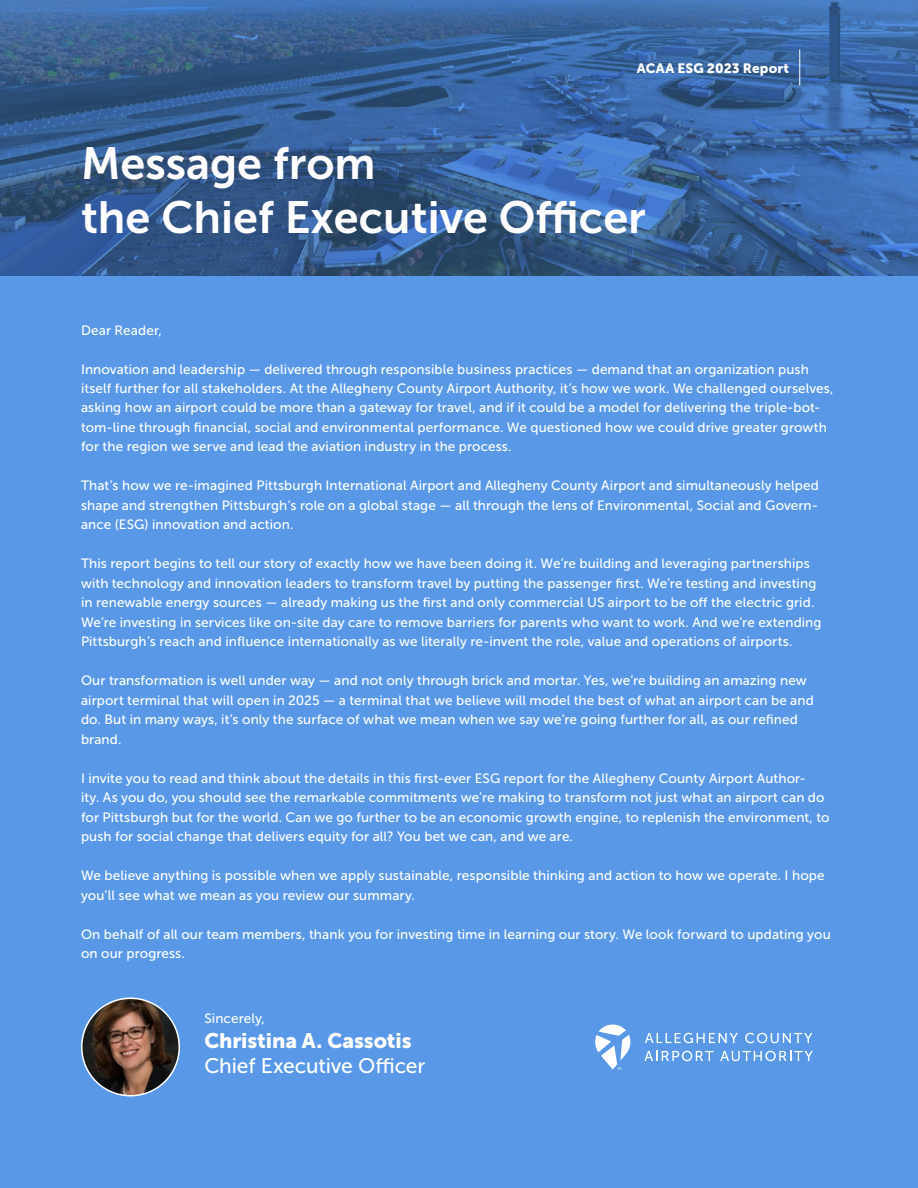
<style>
.page{position:relative;width:918px;height:1188px;background:#fff}
.page>*{position:absolute;margin:0;border:0;box-sizing:border-box;transform-origin:0 0}
.t1{font:45px/54px "Museo Sans 700";color:#fff}
.t2{font:21px "Museo Sans 500";letter-spacing:-.01em;color:#fff}
.t3{font:21px "Museo Sans 900";letter-spacing:-.005em;color:#fff}
.t4{font:13.5px/19.5px "Museo Sans 500";letter-spacing:.01em;color:#fff}
.t5{font:13.5px "Museo Sans 900";letter-spacing:.005em;color:#fff}
</style>
<div class="page">
<svg style="left:0;top:0;width:918px;height:276px;background:#376098"></svg>
<div style="left:0;top:276px;width:918px;height:912px;background:#5998e7"></div>
<svg style="left:645px;top:1033px;width:93px;height:10px"></svg>
<svg style="left:745px;top:1033px;width:67px;height:10px"></svg>
<svg style="left:644px;top:1051px;width:69px;height:10px"></svg>
<svg style="left:720px;top:1051px;width:93px;height:10px"></svg>
<svg style="left:595px;top:1024px;width:36px;height:46px"></svg>
<img style="left:82px;top:998px;width:97px;height:98px;border-radius:49px">
<div style="left:81px;top:998px;width:99px;height:98px;border:2px solid #fff;border-radius:50%"></div>
<hr style="left:799px;top:50px;width:1px;height:36px;background:#fff">
<p class="t5" style="left:637px;top:60px;width:154px">ACAA ESG 2023 Report</p>
<h1 class="t1" style="left:81px;top:136px;width:567px">Message from<br>the Chief Executive Officer</h1>
<p class="t4" style="left:81px;top:320px;width:82px">Dear Reader,</p>
<p class="t4" style="left:81px;top:359px;width:754px">Innovation and leadership — delivered through responsible business practices — demand that an organization push itself further for all stakeholders. At the Allegheny County Airport Authority, it’s how we work. We challenged ourselves, asking how an airport could be more than a gateway for travel, and if it could be a model for delivering the triple-bot&shy;tom-line through financial, social and environmental performance. We questioned how we could drive greater growth for the region we serve and lead the aviation industry in the process.</p>
<p class="t4" style="left:81px;top:476px;width:739px;text-align:justify">That’s how we re-imagined Pittsburgh International Airport and Allegheny County Airport and simultaneously helped shape and strengthen Pittsburgh’s role on a global stage — all through the lens of Environmental, Social and Govern&shy;ance (ESG) innovation and action.</p>
<p class="t4" style="left:81px;top:554px;width:742px">This report begins to tell our story of exactly how we have been doing it. We’re building and leveraging partnerships with technology and innovation leaders to transform travel by putting the passenger first. We’re testing and investing in renewable energy sources — already making us the first and only commercial US airport to be off the electric grid.<br>We’re investing in services like on-site day care to remove barriers for parents who want to work. And we’re extending Pittsburgh’s reach and influence internationally as we literally re-invent the role, value and operations of airports.</p>
<p class="t4" style="left:81px;top:671px;width:735px">Our transformation is well under way — and not only through brick and mortar. Yes, we’re building an amazing new airport terminal that will open in 2025 — a terminal that we believe will model the best of what an airport can be and do. But in many ways, it’s only the surface of what we mean when we say we’re going further for all, as our refined brand.</p>
<p class="t4" style="left:81px;top:769px;width:750px">I invite you to read and think about the details in this first-ever ESG report for the Allegheny County Airport Author-<br>ity. As you do, you should see the remarkable commitments we’re making to transform not just what an airport can do for Pittsburgh but for the world. Can we go further to be an economic growth engine, to replenish the environment, to push for social change that delivers equity for all? You bet we can, and we are.</p>
<p class="t4" style="left:81px;top:866px;width:745px">We believe anything is possible when we apply sustainable, responsible thinking and action to how we operate. I hope you’ll see what we mean as you review our summary.</p>
<p class="t4" style="left:81px;top:925px;width:751px">On behalf of all our team members, thank you for investing time in learning our story. We look forward to updating you on our progress.</p>
<p class="t4" style="left:204px;top:1009px;width:62px">Sincerely,</p>
<h2 class="t3" style="left:204px;top:1029px;width:209px">Christina A. Cassotis</h2>
<h2 class="t2" style="left:204px;top:1055px;width:222px">Chief Executive Officer</h2>
</div>
